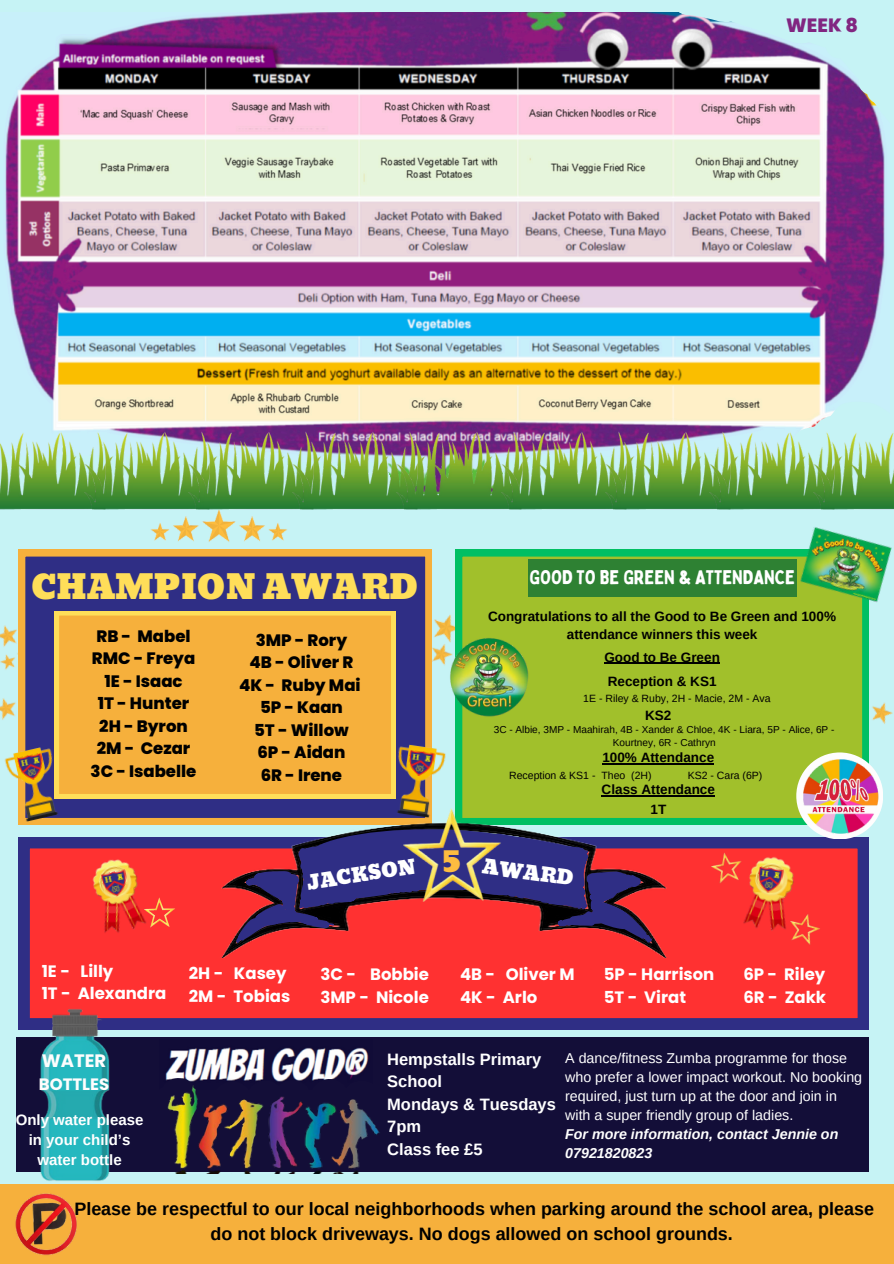
<style>
.page{position:relative;width:894px;height:1264px;background:#fff}
.page>*{position:absolute;margin:0;border:0;box-sizing:border-box;transform-origin:0 0}
.t1{font:33px "Bevan";color:#ffde59}
.t2{font:33px "Bevan";color:#fdbc40}
.t3{font:19.5px "Bobby Jones";color:#fff}
.t4{font:19.5px "Bevan";color:#fff}
.t5{font:800 19.2px "Poppins";color:#812681}
.t6{font:700 18px/24.8px "Arimo";color:#000;text-align:center}
.t7{font:700 18px "Poppins";color:#fefdfd}
.t8{font:800 16.5px/22.5px "Poppins";color:#000;text-align:center}
.t9{font:700 16.5px/22.5px "Poppins";color:#fff}
.t10{font:700 16.5px/22.5px "Arimo";color:#fff}
.t11{font:700 16.5px "Poppins";color:#fefdfd}
.t12{font:700 15px/20.2px "Arimo";color:#fff;text-align:center}
.t13{font:14.25px/19.2px "Arimo";color:#fff}
.t14{font:italic 700 14.25px/19.2px "Arimo";color:#fff}
.t15{font:700 13.5px/18px "Arimo";color:#000;text-align:center}
.t16{font:10.5px "Arimo";color:#000}
.t17{font:10.05px/13.4px "Arimo";color:#000;text-align:center}
</style>
<div class="page">
<div style="left:0;top:0;width:893px;height:1263px;background:#c6f3f5"></div>
<img style="left:432px;top:614px;width:23px;height:52px">
<img style="left:0;top:585px;width:19px;height:80px">
<img style="left:0;top:673px;width:19px;height:61px">
<svg style="left:19px;top:550px;width:412px;height:274px"></svg>
<img style="left:868px;top:677px;width:25px;height:72px">
<div style="left:455px;top:550px;width:413px;height:274px;background:#a1c02b"></div>
<div style="left:55px;top:611px;width:340px;height:187px;background:#f6b03c"></div>
<img style="left:371px;top:734px;width:94px;height:59px">
<img style="left:407px;top:749px;width:27px;height:28px">
<img style="left:4px;top:734px;width:81px;height:91px">
<img style="left:17px;top:752px;width:29px;height:30px">
<img style="left:133px;top:520px;width:172px;height:30px">
<div style="left:528px;top:559px;width:268px;height:37px;background:#2e8133"></div>
<svg style="left:19px;top:837px;width:849px;height:192px"></svg>
<img style="left:448px;top:636px;width:84px;height:84px">
<img style="left:789px;top:527px;width:103px;height:96px">
<hr style="left:601px;top:795px;width:113px;height:1px;background:#000">
<img style="left:187px;top:793px;width:513px;height:164px">
<div style="left:306px;top:829px;width:245px;height:58px;background:#2f2e85;border-radius:50%"></div>
<svg style="left:472px;top:833px;width:180px;height:109px"></svg>
<svg style="left:236px;top:846px;width:184px;height:97px"></svg>
<img style="left:388px;top:791px;width:127px;height:127px">
<div style="left:16px;top:1036px;width:852px;height:135px;background:#130e38"></div>
<div style="left:0;top:1183px;width:893px;height:80px;background:#f6b03c"></div>
<img style="left:15px;top:1197px;width:62px;height:59px">
<hr style="left:602px;top:763px;width:112px;height:1px;background:#000">
<img style="left:788px;top:749px;width:95px;height:101px">
<img style="left:71px;top:847px;width:96px;height:97px">
<img style="left:723px;top:848px;width:92px;height:92px">
<img style="left:101px;top:869px;width:29px;height:29px">
<img style="left:755px;top:866px;width:28px;height:28px">
<img style="left:139px;top:892px;width:41px;height:40px">
<img style="left:704px;top:844px;width:46px;height:46px">
<img style="left:779px;top:904px;width:50px;height:50px">
<img style="left:160px;top:1047px;width:237px;height:126px">
<img style="left:0;top:990px;width:160px;height:207px">
<img style="left:5px;top:12px;width:880px;height:419px">
<svg style="left:829px;top:12px;width:56px;height:90px"></svg>
<svg style="left:633px;top:12px;width:132px;height:32px"></svg>
<svg style="left:501px;top:401px;width:392px;height:109px"></svg>
<svg style="left:0;top:509px;width:392px;height:11px"></svg>
<svg style="left:672px;top:12px;width:66px;height:10px"></svg>
<svg style="left:863px;top:107px;width:22px;height:23px"></svg>
<svg style="left:858px;top:65px;width:27px;height:42px"></svg>
<svg style="left:765px;top:12px;width:112px;height:46px"></svg>
<img style="left:0;top:432px;width:83px;height:77px">
<hr style="left:604px;top:663px;width:115px;height:1px;background:#000">
<img style="left:83px;top:431px;width:104px;height:78px">
<img style="left:187px;top:431px;width:105px;height:78px">
<img style="left:292px;top:431px;width:104px;height:78px">
<img style="left:396px;top:431px;width:104px;height:78px">
<img style="left:500px;top:431px;width:104px;height:78px">
<img style="left:604px;top:431px;width:104px;height:78px">
<img style="left:708px;top:431px;width:104px;height:78px">
<img style="left:812px;top:431px;width:81px;height:78px">
<p class="t5" style="left:786px;top:12px;width:73px">WEEK 8</p>
<h6 class="t1" style="left:32px;top:561px;width:388px">CHAMPION AWARD</h6>
<h6 class="t3" style="left:529px;top:564px;width:267px">GOOD TO BE GREEN &amp; ATTENDANCE</h6>
<p class="t8" style="left:91px;top:624px;width:107px">RB - Mabel<br>RMC - Freya<br>1E - Isaac<br>1T - Hunter<br>2H - Byron<br>2M - Cezar<br>3C - Isabelle</p>
<p class="t8" style="left:239px;top:628px;width:123px">3MP - Rory<br>4B - Oliver R<br>4K - Ruby Mai<br>5P - Kaan<br>5T - Willow<br>6P - Aidan<br>6R - Irene</p>
<p class="t15" style="left:488px;top:607px;width:349px">Congratulations to all the Good to Be Green and 100% attendance winners this week</p>
<p class="t15" style="left:604px;top:648px;width:117px">Good to Be Green</p>
<p class="t15" style="left:607px;top:672px;width:110px">Reception &amp; KS1</p>
<p class="t16" style="left:583px;top:692px;width:189px">1E - Riley &amp; Ruby, 2H - Macie, 2M - Ava</p>
<p class="t15" style="left:645px;top:706px;width:28px">KS2</p>
<p class="t17" style="left:493px;top:722px;width:342px">3C - Albie, 3MP - Maahirah, 4B - Xander &amp; Chloe, 4K - Liara, 5P - Alice, 6P -<br>Kourtney, 6R - Cathryn</p>
<p class="t15" style="left:602px;top:748px;width:113px">100% Attendance</p>
<p class="t16" style="left:509px;top:770px;width:144px">Reception &amp; KS1 - Theo (2H)</p>
<p class="t16" style="left:687px;top:770px;width:76px">KS2 - Cara (6P)</p>
<h6 class="t15" style="left:601px;top:780px;width:115px">Class Attendance</h6>
<h6 class="t15" style="left:650px;top:800px;width:17px">1T</h6>
<h6 class="t2" style="left:442px;top:834px;width:20px">5</h6>
<h6 class="t4" style="left:305px;top:866px;width:111px;rotate:-8deg">JACKSON</h6>
<p class="t4" style="left:484px;top:850px;width:94px;rotate:8deg">AWARD</p>
<p class="t9" style="left:42px;top:959px;width:126px">1E - Lilly<br>1T - Alexandra</p>
<h5 class="t7" style="left:42px;top:1048px;width:66px">WATER</h5>
<h5 class="t11" style="left:39px;top:1072px;width:72px">BOTTLES</h5>
<p class="t12" style="left:16px;top:1109px;width:129px">Only water please in your child’s water bottle</p>
<h3 class="t9" style="left:189px;top:962px;width:103px">2H - Kasey<br>2M - Tobias</h3>
<h3 class="t9" style="left:320px;top:963px;width:110px">3C - Bobbie<br>3MP - Nicole</h3>
<p class="t9" style="left:460px;top:963px;width:116px">4B - Oliver M<br>4K - Arlo</p>
<p class="t9" style="left:603px;top:963px;width:112px">5P - Harrison<br>5T - Virat</p>
<h6 class="t9" style="left:743px;top:963px;width:84px">6P - Riley<br>6R - Zakk</h6>
<p class="t10" style="left:387px;top:1047px;width:170px">Hempstalls Primary<br>School<br>Mondays &amp; Tuesdays<br>7pm<br>Class fee £5</p>
<p class="t13" style="left:565px;top:1048px;width:298px">A dance/fitness Zumba programme for those who prefer a lower impact workout. No booking required, just turn up at the door and join in with a super friendly group of ladies.</p>
<p class="t14" style="left:565px;top:1124px;width:274px">For more information, contact Jennie on<br>07921820823</p>
<p class="t6" style="left:74px;top:1196px;width:801px">Please be respectful to our local neighborhoods when parking around the school area, please do not block driveways. No dogs allowed on school grounds.</p>
</div>
